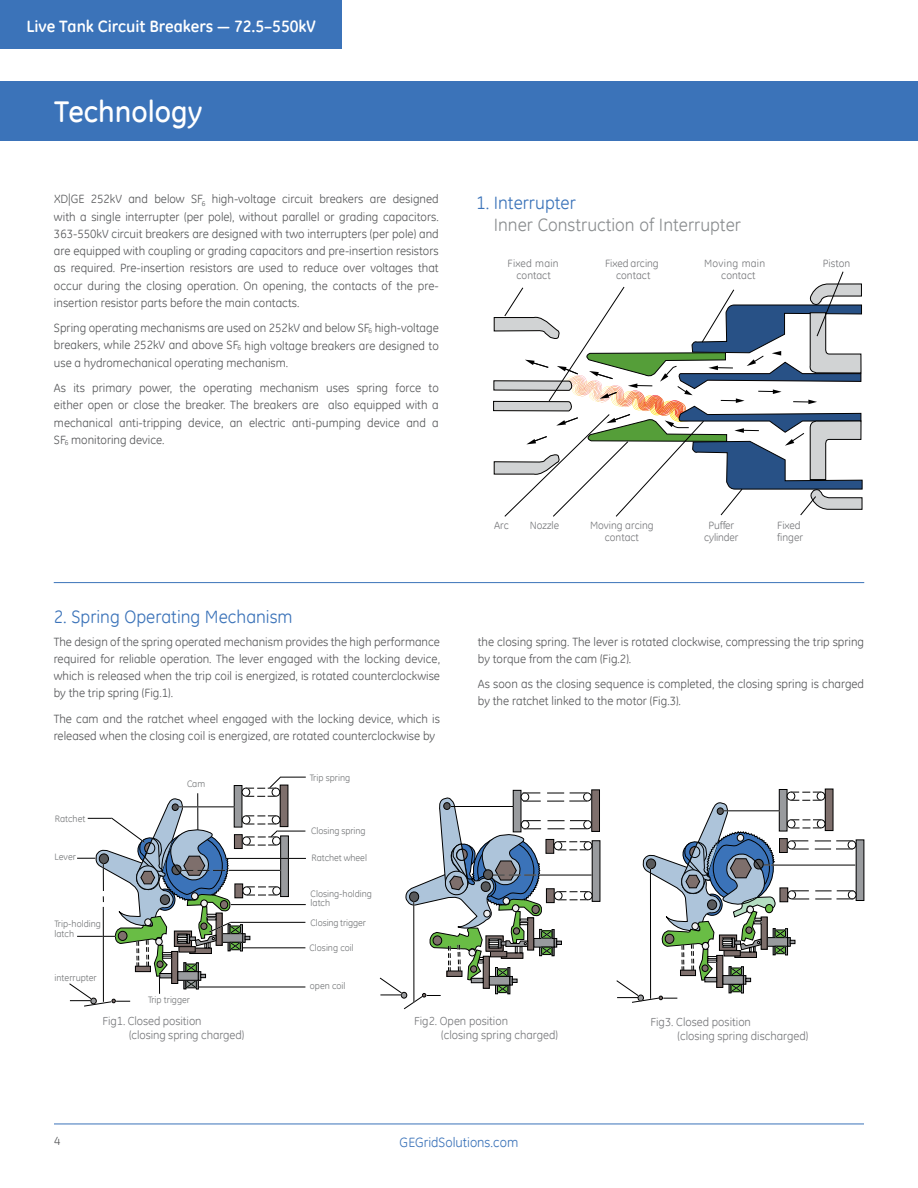
<style>
.page{position:relative;width:918px;height:1188px;background:#fff}
.page>*{position:absolute;margin:0;border:0;box-sizing:border-box;transform-origin:0 0}
.t1{font:500 30px "GE Inspira";color:#fff}
.t2{font:18px "GE Inspira";color:#3b73b9}
.t3{font:18px "GE Inspira";color:#8b8e90}
.t4{font:700 16.5px "GE Inspira";color:#fff}
.t5{font:13.5px "GE Inspira";color:#3b73b9}
.t6{font:12px/17.2px "GE Inspira";color:#58595b;text-align:justify}
.t7{font:11.7px/14.1px "GE Inspira";color:#77787b}
.t8{font:10.65px/12.5px "GE Inspira";color:#77787b;text-align:center}
.t9{font:10.65px/12.5px "GE Inspira";letter-spacing:.025em;color:#77787b}
.t10{font:9.3px/8.2px "GE Inspira";color:#76787a}
</style>
<div class="page">
<hr style="left:54px;top:1124px;width:810px;height:1px;background:#3b73b9">
<svg style="left:493px;top:283px;width:370px;height:227px"></svg>
<svg style="left:504px;top:271px;width:340px;height:246px"></svg>
<div style="left:0;top:81px;width:918px;height:59px;background:#3b73b9"></div>
<hr style="left:54px;top:582px;width:810px;height:1px;background:#3b73b9">
<hr style="left:231px;top:904px;width:75px;height:1px;background:#000">
<div style="left:234px;top:786px;width:8px;height:41px;background:#999b9e"></div>
<div style="left:234px;top:785px;width:8px;height:42px;border:1px solid #000"></div>
<div style="left:280px;top:785px;width:8px;height:42px;background:#7e6f6c"></div>
<div style="left:280px;top:785px;width:8px;height:42px;border:1px solid #000"></div>
<div style="left:242px;top:788px;width:8px;height:8px;border:1px solid #000;border-radius:50%"></div>
<div style="left:272px;top:788px;width:8px;height:8px;border:1px solid #000;border-radius:50%"></div>
<svg style="left:246px;top:776px;width:60px;height:13px"></svg>
<hr style="left:197px;top:793px;width:1px;height:37px;background:#000">
<svg style="left:69px;top:796px;width:236px;height:211px"></svg>
<hr style="left:229px;top:870px;width:52px;height:1px;background:#000">
<hr style="left:225px;top:858px;width:81px;height:1px;background:#000">
<div style="left:513px;top:790px;width:8px;height:42px;background:#999b9e"></div>
<div style="left:513px;top:790px;width:8px;height:42px;border:1px solid #000"></div>
<div style="left:592px;top:790px;width:8px;height:41px;background:#7e6f6c"></div>
<div style="left:591px;top:790px;width:9px;height:42px;border:1px solid #000"></div>
<div style="left:592px;top:841px;width:8px;height:60px;background:#999b9e"></div>
<div style="left:592px;top:840px;width:8px;height:62px;border:1px solid #000"></div>
<div style="left:584px;top:891px;width:8px;height:9px;border:1px solid #000;border-radius:50%"></div>
<div style="left:584px;top:841px;width:8px;height:9px;border:1px solid #000;border-radius:50%"></div>
<div style="left:584px;top:820px;width:8px;height:9px;border:1px solid #000;border-radius:50%"></div>
<div style="left:583px;top:793px;width:9px;height:8px;border:1px solid #000;border-radius:50%"></div>
<hr style="left:540px;top:875px;width:52px;height:1px;background:#000">
<svg style="left:379px;top:793px;width:209px;height:217px"></svg>
<div style="left:779px;top:790px;width:8px;height:41px;background:#999b9e"></div>
<div style="left:779px;top:789px;width:8px;height:42px;border:1px solid #000"></div>
<div style="left:825px;top:789px;width:8px;height:42px;background:#7e6f6c"></div>
<div style="left:825px;top:789px;width:8px;height:42px;border:1px solid #000"></div>
<div style="left:856px;top:840px;width:8px;height:61px;background:#999b9e"></div>
<div style="left:856px;top:840px;width:8px;height:61px;border:1px solid #000"></div>
<div style="left:848px;top:891px;width:8px;height:8px;border:1px solid #000;border-radius:50%"></div>
<div style="left:848px;top:841px;width:8px;height:8px;border:1px solid #000;border-radius:50%"></div>
<div style="left:787px;top:792px;width:8px;height:8px;border:1px solid #000;border-radius:50%"></div>
<div style="left:817px;top:792px;width:8px;height:8px;border:1px solid #000;border-radius:50%"></div>
<svg style="left:791px;top:792px;width:30px;height:1px"></svg>
<hr style="left:771px;top:865px;width:84px;height:1px;background:#000">
<svg style="left:616px;top:800px;width:238px;height:203px"></svg>
<div style="left:0;top:0;width:342px;height:49px;background:#3b73b9"></div>
<h3 class="t4" style="left:26px;top:16px;width:291px">Live Tank Circuit Breakers — 72.5–550kV</h3>
<h1 class="t1" style="left:54px;top:93px;width:150px">Technology</h1>
<p class="t6" style="left:54px;top:190px;width:386px">XD|GE 252kV and below SF<sub>6</sub> high-voltage circuit breakers are designed with a single interrupter (per pole), without parallel or grading capacitors.<br>363-550kV circuit breakers are designed with two interrupters (per pole) and are equipped with coupling or grading capacitors and pre-insertion resistors as required. Pre-insertion resistors are used to reduce over voltages that occur during the closing operation. On opening, the contacts of the pre&shy;insertion resistor parts before the main contacts.</p>
<p class="t6" style="left:54px;top:319px;width:386px">Spring operating mechanisms are used on 252kV and below SF<sub>6</sub> high-voltage breakers, while 252kV and above SF<sub>6</sub> high voltage breakers are designed to use a hydromechanical operating mechanism.</p>
<p class="t6" style="left:54px;top:379px;width:386px">As its primary power, the operating mechanism uses spring force to either open or close the breaker. The breakers are also equipped with a mechanical anti-tripping device, an electric anti-pumping device and a SF<sub>6</sub> monitoring device.</p>
<h2 class="t2" style="left:54px;top:605px;width:240px">2. Spring Operating Mechanism</h2>
<p class="t6" style="left:54px;top:633px;width:388px">The design of the spring operated mechanism provides the high performance required for reliable operation. The lever engaged with the locking device, which is released when the trip coil is energized, is rotated counterclockwise by the trip spring (Fig.1).</p>
<p class="t6" style="left:54px;top:710px;width:388px">The cam and the ratchet wheel engaged with the locking device, which is released when the closing coil is energized, are rotated counterclockwise by</p>
<p class="t10" style="left:55px;top:814px;width:32px">Ratchet</p>
<p class="t10" style="left:54px;top:853px;width:23px">Lever</p>
<p class="t10" style="left:55px;top:919px;width:48px;line-height:9.3px">Trip-holding latch</p>
<p class="t10" style="left:55px;top:974px;width:44px">interrupter</p>
<p class="t10" style="left:187px;top:779px;width:19px">Cam</p>
<p class="t10" style="left:148px;top:996px;width:44px">Trip trigger</p>
<p class="t10" style="left:310px;top:773px;width:42px">Trip spring</p>
<p class="t10" style="left:311px;top:826px;width:56px">Closing spring</p>
<p class="t10" style="left:312px;top:853px;width:57px">Ratchet wheel</p>
<p class="t10" style="left:311px;top:890px;width:63px">Closing-holding latch</p>
<p class="t10" style="left:311px;top:918px;width:57px">Closing trigger</p>
<p class="t10" style="left:309px;top:943px;width:46px">Closing coil</p>
<p class="t10" style="left:310px;top:981px;width:37px">open coil</p>
<h2 class="t2" style="left:476px;top:192px;width:101px">1. Interrupter</h2>
<h2 class="t3" style="left:494px;top:213px;width:249px">Inner Construction of Interrupter</h2>
<p class="t8" style="left:508px;top:257px;width:52px">Fixed main contact</p>
<p class="t8" style="left:605px;top:257px;width:55px">Fixed arcing contact</p>
<p class="t9" style="left:721px;top:257px;width:45px;text-indent:-17px">Moving main contact</p>
<p class="t8" style="left:823px;top:257px;width:29px">Piston</p>
<p class="t8" style="left:494px;top:518px;width:16px">Arc</p>
<p class="t8" style="left:530px;top:518px;width:31px">Nozzle</p>
<p class="t10" style="left:483px;top:522px;width:32px">Ratchet</p>
<p class="t8" style="left:590px;top:518px;width:65px">Moving arcing contact</p>
<p class="t8" style="left:704px;top:518px;width:36px">Puffer cylinder</p>
<p class="t8" style="left:777px;top:518px;width:27px;text-align:left">Fixed finger</p>
<p class="t6" style="left:478px;top:633px;width:388px">the closing spring. The lever is rotated clockwise, compressing the trip spring by torque from the cam (Fig.2).</p>
<p class="t6" style="left:478px;top:675px;width:388px">As soon as the closing sequence is completed, the closing spring is charged by the ratchet linked to the motor (Fig.3).</p>
<p class="t10" style="left:483px;top:637px;width:41px">latchlatch</p>
<p class="t10" style="left:502px;top:681px;width:44px">interrupter</p>
<p class="t10" style="left:483px;top:682px;width:44px">interrupter</p>
<p class="t7" style="left:129px;top:1014px;width:117px;text-indent:-27px">Fig1. Closed position<br>(closing spring charged)</p>
<p class="t7" style="left:441px;top:1014px;width:118px;text-indent:-27px">Fig2. Open p sition<br>(closing spring charged)</p>
<p class="t7" style="left:697px;top:1014px;width:132px;text-indent:-27px">Fig3. Closed p sition<br>(closing spring discharged)</p>
<p class="t7" style="left:422px;top:1014px;width:118px;text-indent:-27px">Fig2. Open position<br>(closing spring charged)</p>
<p class="t7" style="left:678px;top:1014px;width:132px;text-indent:-27px">Fig3. Closed position<br>(closing spring discharged)</p>
<p class="t6" style="left:54px;top:1132px;width:8px">4</p>
<p class="t5" style="left:400px;top:1134px;width:120px">GEGridSolutions.com</p>
</div>
